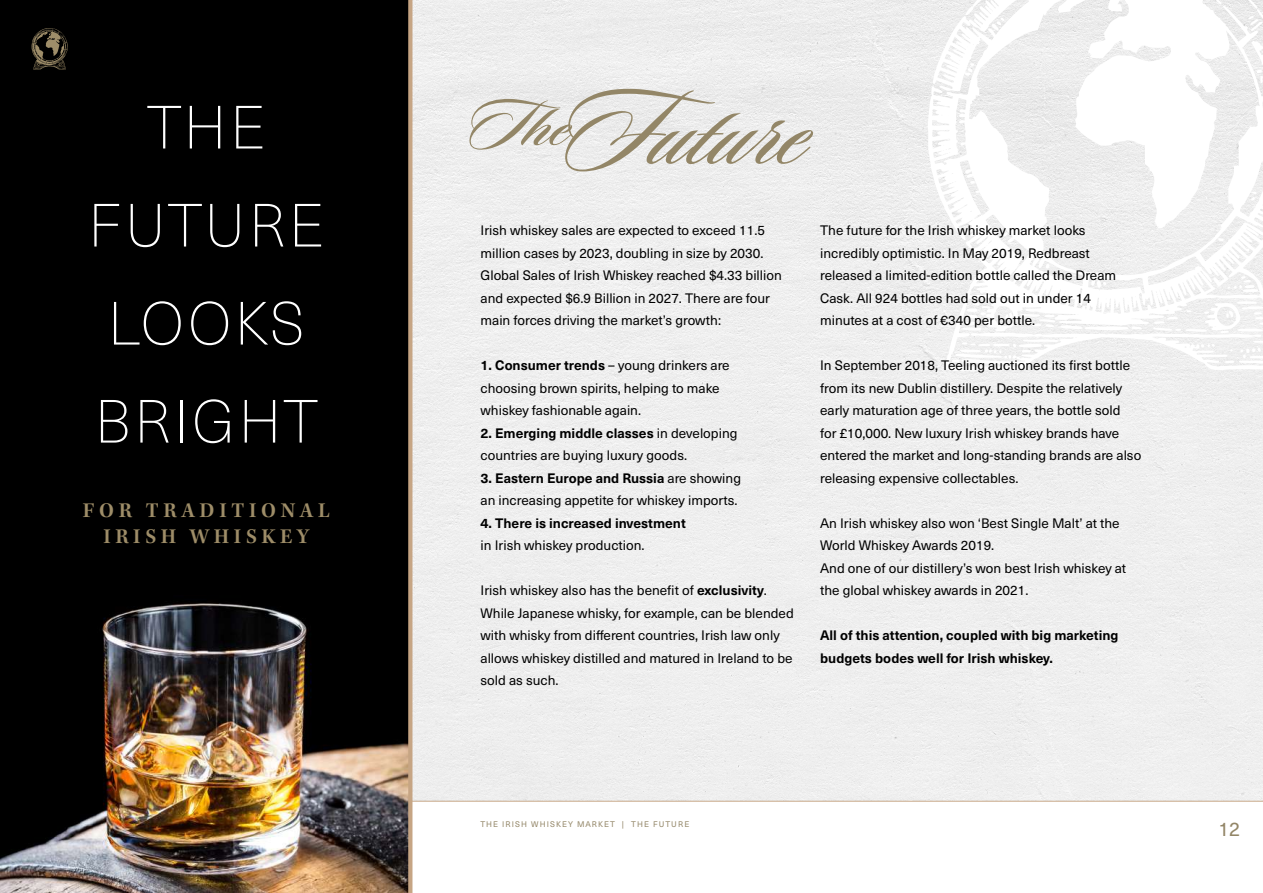
<style>
.page{position:relative;width:1263px;height:893px;background:#fff}
.page>*{position:absolute;margin:0;border:0;box-sizing:border-box;transform-origin:0 0}
.t1{font:110.85px "Sloop Script Medium One";color:#938667}
.t2{font:100 59.85px/97.9px "Neue Haas Unica W1 G";letter-spacing:.06em;color:#fff;text-align:center}
.t3{font:600 21.45px/25.8px "Kepler Std";letter-spacing:.215em;color:#9e8d68;text-align:center}
.t4{font:19.5px "Neue Haas Unica W1 G";color:#938667}
.t5{font:13.5px/22.5px "Neue Haas Unica W1 G";color:#000}
.t6{font:700 13.5px/22.5px "Neue Haas Unica W1 G";color:#000}
.t7{font:8.1px "Neue Haas Unica W1 G";letter-spacing:.14em;color:#938667}
.s1{font-weight:700}
</style>
<div class="page">
<hr style="left:0;top:801px;width:1263px;height:1px;background:#c6a584">
<div style="left:412px;top:0;width:851px;height:801px;background:#eee"></div>
<svg style="left:928px;top:0;width:335px;height:371px"></svg>
<svg style="left:1256px;top:70px;width:7px;height:13px"></svg>
<svg style="left:1216px;top:0;width:6px;height:4px"></svg>
<svg style="left:1247px;top:0;width:16px;height:31px"></svg>
<svg style="left:968px;top:63px;width:6px;height:9px"></svg>
<svg style="left:1251px;top:192px;width:6px;height:8px"></svg>
<svg style="left:1020px;top:314px;width:122px;height:16px"></svg>
<svg style="left:962px;top:302px;width:24px;height:29px"></svg>
<svg style="left:952px;top:339px;width:106px;height:23px"></svg>
<svg style="left:1201px;top:344px;width:14px;height:4px"></svg>
<svg style="left:1225px;top:341px;width:38px;height:23px"></svg>
<svg style="left:1228px;top:276px;width:30px;height:16px"></svg>
<svg style="left:997px;top:227px;width:11px;height:10px"></svg>
<svg style="left:1218px;top:238px;width:6px;height:3px"></svg>
<svg style="left:991px;top:17px;width:13px;height:14px"></svg>
<svg style="left:1091px;top:279px;width:16px;height:9px"></svg>
<svg style="left:1046px;top:264px;width:4px;height:5px"></svg>
<svg style="left:970px;top:180px;width:6px;height:4px"></svg>
<svg style="left:1005px;top:314px;width:3px;height:5px"></svg>
<svg style="left:1153px;top:301px;width:110px;height:32px"></svg>
<div style="left:0;top:0;width:408px;height:801px;background:#000"></div>
<img style="left:0;top:603px;width:408px;height:290px">
<svg style="left:408px;top:0;width:4px;height:893px;fill:#c6a584"></svg>
<svg style="left:32px;top:28px;width:36px;height:42px"></svg>
<h2 class="t2" style="left:88px;top:76px;width:238px">THE<br>FUTURE<br>LOOKS<br>BRIGHT</h2>
<h3 class="t3" style="left:83px;top:498px;width:248px">FOR TRADITIONAL<br>IRISH WHISKEY</h3>
<h1 class="t1" style="left:466px;top:74px;width:342px"><sup>The</sup>Future</h1>
<p class="t5" style="left:480px;top:219px;width:303px">Irish whiskey sales are expected to exceed 11.5 million cases by 2023, doubling in size by 2030.<br>Global Sales of Irish Whiskey reached $4.33 billion and expected $6.9 Billion in 2027. There are four main forces driving the market’s growth:</p>
<p class="t5" style="left:480px;top:354px;width:251px"><span class="s1">1. Consumer trends</span> – young drinkers are choosing brown spirits, helping to make whiskey fashionable again.</p>
<p class="t5" style="left:480px;top:421px;width:258px"><span class="s1">2. Emerging middle classes</span> in developing countries are buying luxury goods.</p>
<p class="t5" style="left:480px;top:466px;width:262px"><span class="s1">3. Eastern Europe and Russia</span> are showing an increasing appetite for whiskey imports.</p>
<p class="t6" style="left:480px;top:511px;width:207px">4. There is increased investment</p>
<p class="t5" style="left:480px;top:534px;width:166px">in Irish whiskey production.</p>
<p class="t5" style="left:480px;top:579px;width:315px">Irish whiskey also has the benefit of <span class="s1">exclusivity</span>.<br>While Japanese whisky, for example, can be blended with whisky from different countries, Irish law only allows whiskey distilled and matured in Ireland to be sold as such.</p>
<p class="t5" style="left:820px;top:219px;width:298px">The future for the Irish whiskey market looks incredibly optimistic. In May 2019, Redbreast released a limited-edition bottle called the Dream Cask. All 924 bottles had sold out in under 14 minutes at a cost of €340 per bottle.</p>
<p class="t5" style="left:820px;top:354px;width:323px">In September 2018, Teeling auctioned its first bottle from its new Dublin distillery. Despite the relatively early maturation age of three years, the bottle sold<br>for £10,000. New luxury Irish whiskey brands have entered the market and long-standing brands are also releasing expensive collectables.</p>
<p class="t5" style="left:820px;top:511px;width:308px">An Irish whiskey also won ‘Best Single Malt’ at the World Whiskey Awards 2019.<br>And one of our distillery’s won best Irish whiskey at the global whiskey awards in 2021.</p>
<p class="t6" style="left:820px;top:623px;width:300px">All of this attention, coupled with big marketing budgets bodes well for Irish whiskey.</p>
<p class="t7" style="left:480px;top:818px;width:210px">THE IRISH WHISKEY MARKET | THE FUTURE</p>
<h3 class="t4" style="left:1218px;top:814px;width:23px">12</h3>
</div>
